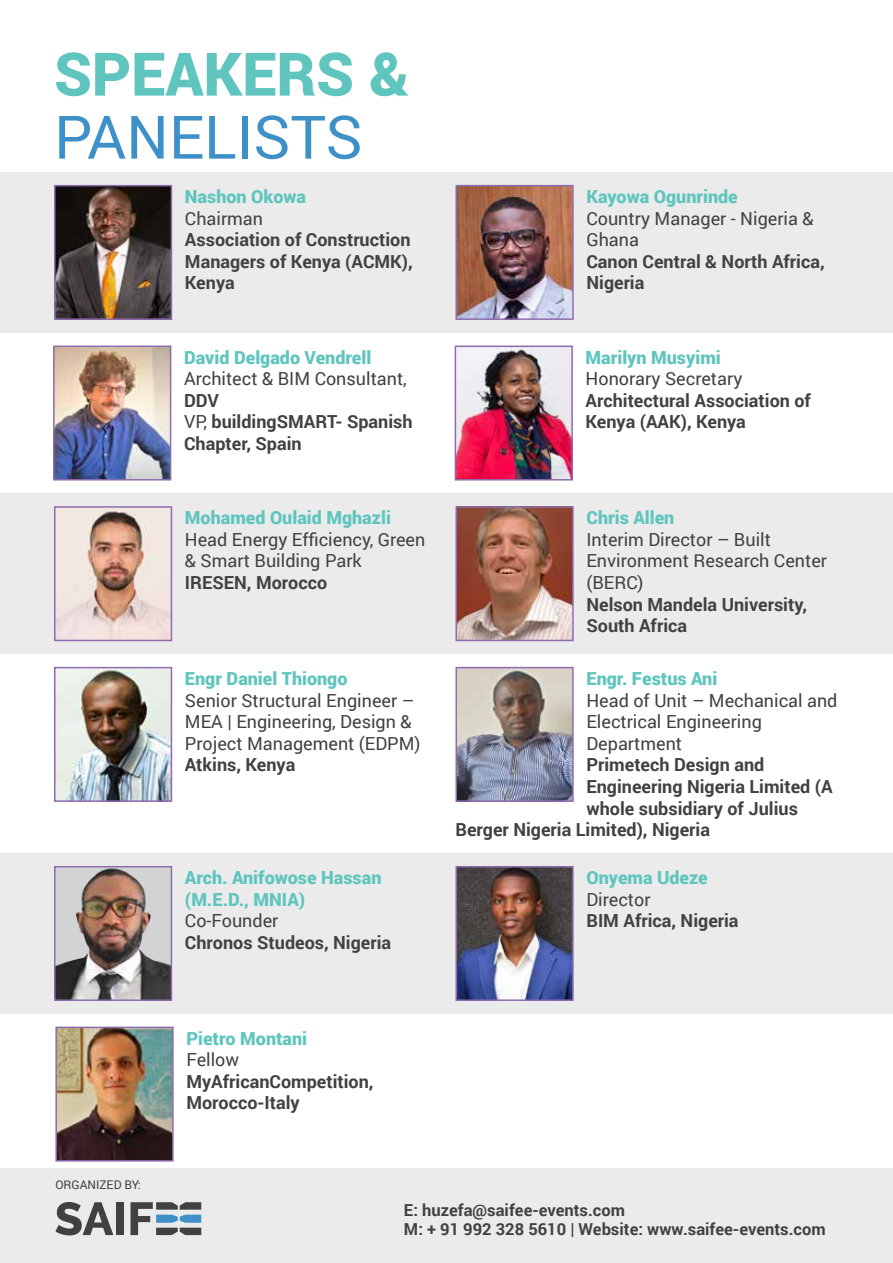
<style>
.page{position:relative;width:893px;height:1263px;background:#fff}
.page>*{position:absolute;margin:0;border:0;box-sizing:border-box;transform-origin:0 0}
.t1{font:900 60px "Roboto";color:#5fc5be}
.t2{font:60px "Roboto";color:#3e90c9}
.t3{font:700 18px/21.6px "Roboto";color:#414042}
.t4{font:18px/21.6px "Roboto";color:#414042}
.t5{font:900 18px/21.6px "Roboto";color:#5fc5be}
.t6{font:700 16.5px/19.8px "Roboto";color:#414042}
.t7{font:12px "Roboto";color:#414042}
.s1{font-weight:400}
</style>
<div class="page">
<div style="left:0;top:1168px;width:893px;height:95px;background:#ebebec"></div>
<svg style="left:55px;top:1202px;width:58px;height:33px"></svg>
<div style="left:117px;top:1202px;width:7px;height:33px;background:#414042"></div>
<svg style="left:131px;top:1202px;width:70px;height:33px"></svg>
<div style="left:0;top:172px;width:893px;height:161px;background:#ebebec"></div>
<img style="left:57px;top:188px;width:112px;height:129px">
<div style="left:54px;top:185px;width:118px;height:135px;border:2px solid #8f6caf"></div>
<img style="left:458px;top:188px;width:113px;height:129px">
<div style="left:455px;top:185px;width:119px;height:135px;border:2px solid #8f6caf"></div>
<img style="left:56px;top:349px;width:112px;height:128px">
<div style="left:53px;top:346px;width:118px;height:134px;border:2px solid #8f6caf"></div>
<img style="left:458px;top:349px;width:112px;height:128px">
<div style="left:455px;top:346px;width:118px;height:134px;border:2px solid #8f6caf"></div>
<div style="left:0;top:493px;width:893px;height:161px;background:#ebebec"></div>
<img style="left:57px;top:509px;width:112px;height:129px">
<div style="left:54px;top:506px;width:118px;height:135px;border:2px solid #8f6caf"></div>
<img style="left:458px;top:509px;width:113px;height:129px">
<div style="left:455px;top:506px;width:119px;height:135px;border:2px solid #8f6caf"></div>
<img style="left:57px;top:670px;width:112px;height:129px">
<div style="left:54px;top:667px;width:118px;height:135px;border:2px solid #8f6caf"></div>
<img style="left:458px;top:670px;width:113px;height:129px">
<div style="left:455px;top:667px;width:119px;height:135px;border:2px solid #8f6caf"></div>
<div style="left:0;top:853px;width:893px;height:161px;background:#ebebec"></div>
<img style="left:57px;top:869px;width:112px;height:129px">
<div style="left:54px;top:866px;width:118px;height:135px;border:2px solid #8f6caf"></div>
<img style="left:458px;top:869px;width:113px;height:129px">
<div style="left:455px;top:866px;width:119px;height:135px;border:2px solid #8f6caf"></div>
<img style="left:58px;top:1029px;width:113px;height:129px">
<div style="left:55px;top:1026px;width:119px;height:135px;border:2px solid #8f6caf"></div>
<h1 class="t1" style="left:54px;top:32px;width:357px">SPEAKERS &amp;</h1>
<h1 class="t2" style="left:54px;top:95px;width:310px">PANELISTS</h1>
<p class="t5" style="left:185px;top:185px;width:123px">Nashon Okowa</p>
<p class="t4" style="left:185px;top:207px;width:80px">Chairman</p>
<p class="t3" style="left:185px;top:228px;width:229px">Association of Construction<br>Managers of Kenya (ACMK),<br>Kenya</p>
<p class="t5" style="left:184px;top:346px;width:189px">David Delgado Vendrell</p>
<p class="t4" style="left:184px;top:367px;width:224px">Architect &amp; BIM Consultant,</p>
<p class="t3" style="left:184px;top:389px;width:230px">DDV<br><span class="s1">VP,</span> buildingSMART- Spanish<br>Chapter, Spain</p>
<p class="t5" style="left:185px;top:506px;width:208px">Mohamed Oulaid Mghazli</p>
<p class="t4" style="left:185px;top:528px;width:242px">Head Energy Efficiency, Green &amp; Smart Building Park</p>
<p class="t3" style="left:185px;top:571px;width:144px">IRESEN, Morocco</p>
<p class="t5" style="left:185px;top:667px;width:164px">Engr Daniel Thiongo</p>
<p class="t4" style="left:185px;top:689px;width:237px">Senior Structural Engineer –<br>MEA | Engineering, Design &amp;<br>Project Management (EDPM)</p>
<p class="t3" style="left:185px;top:753px;width:112px">Atkins, Kenya</p>
<p class="t5" style="left:185px;top:866px;width:198px">Arch. Anifowose Hassan (M.E.D., MNIA)</p>
<p class="t4" style="left:185px;top:909px;width:95px">Co-Founder</p>
<p class="t3" style="left:185px;top:931px;width:208px">Chronos Studeos, Nigeria</p>
<p class="t7" style="left:55px;top:1177px;width:87px">ORGANIZED BY:</p>
<p class="t5" style="left:186px;top:1027px;width:122px">Pietro Montani</p>
<p class="t4" style="left:186px;top:1048px;width:54px">Fellow</p>
<p class="t3" style="left:186px;top:1070px;width:189px">MyAfricanCompetition,<br>Morocco-Italy</p>
<p class="t5" style="left:586px;top:185px;width:153px">Kayowa Ogunrinde</p>
<p class="t4" style="left:586px;top:207px;width:229px">Country Manager - Nigeria &amp;<br>Ghana</p>
<p class="t3" style="left:586px;top:250px;width:240px">Canon Central &amp; North Africa,<br>Nigeria</p>
<p class="t5" style="left:586px;top:346px;width:137px">Marilyn Musyimi</p>
<p class="t4" style="left:586px;top:367px;width:158px">Honorary Secretary</p>
<p class="t3" style="left:586px;top:389px;width:227px">Architectural Association of<br>Kenya (AAK), Kenya</p>
<p class="t5" style="left:586px;top:506px;width:89px">Chris Allen</p>
<p class="t4" style="left:586px;top:528px;width:242px">Interim Director – Built<br>Environment Research Center (BERC)</p>
<p class="t3" style="left:586px;top:593px;width:222px">Nelson Mandela University,<br>South Africa</p>
<p class="t5" style="left:586px;top:667px;width:132px">Engr. Festus Ani</p>
<p class="t4" style="left:586px;top:689px;width:253px">Head of Unit – Mechanical and<br>Electrical Engineering<br>Department</p>
<p class="t3" style="left:586px;top:753px;width:179px">Primetech Design and</p>
<p class="t3" style="left:586px;top:775px;width:248px">Engineering Nigeria Limited (A</p>
<p class="t3" style="left:586px;top:797px;width:213px">whole subsidiary of Julius</p>
<p class="t3" style="left:455px;top:818px;width:256px">Berger Nigeria Limited), Nigeria</p>
<p class="t5" style="left:586px;top:866px;width:123px">Onyema Udeze</p>
<p class="t4" style="left:586px;top:888px;width:66px">Director</p>
<p class="t3" style="left:586px;top:909px;width:154px">BIM Africa, Nigeria</p>
<p class="t6" style="left:404px;top:1199px;width:423px">E: huzefa@saifee-events.com<br>M: + 91 992 328 5610 | Website: www.saifee-events.com</p>
</div>
